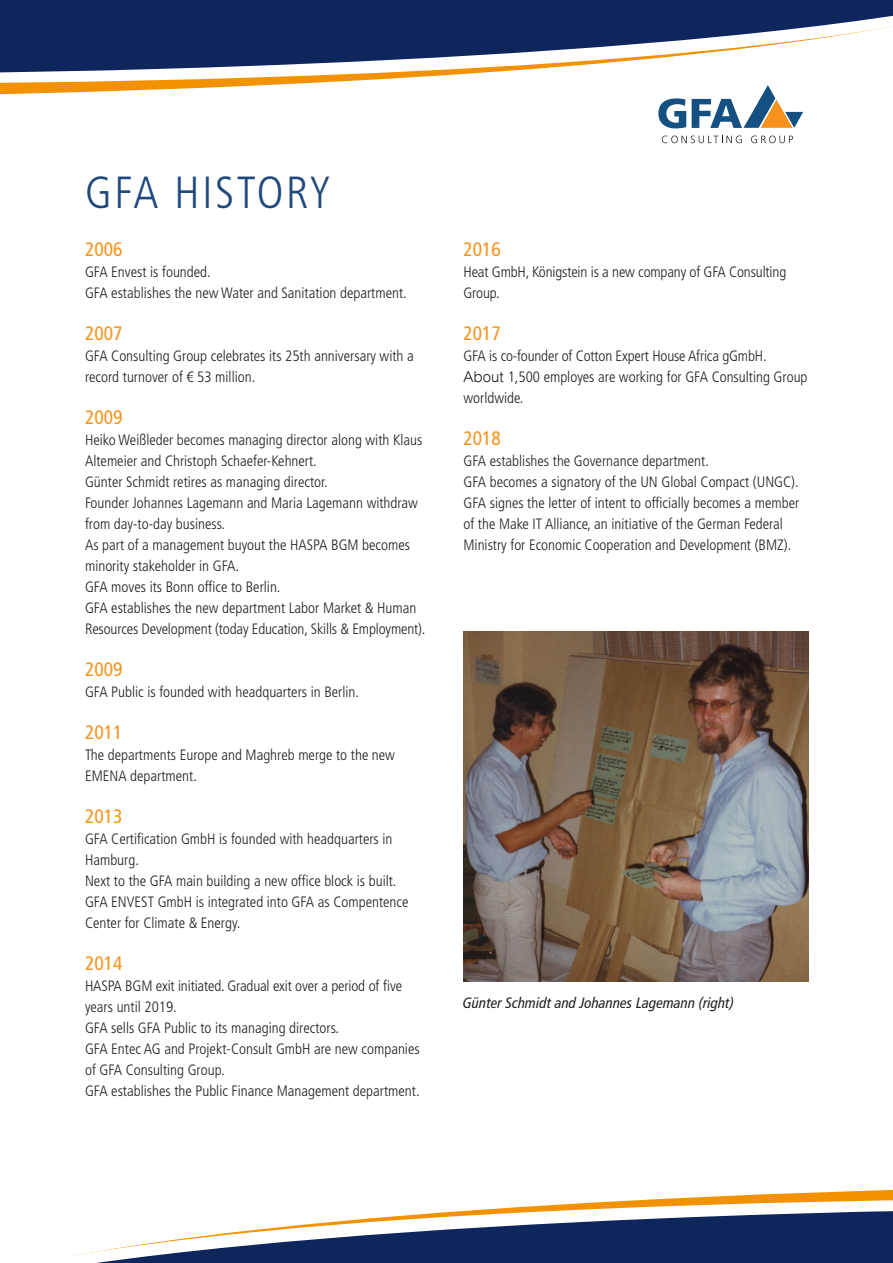
<style>
.page{position:relative;width:893px;height:1263px;background:#fff}
.page>*{position:absolute;margin:0;border:0;box-sizing:border-box;transform-origin:0 0}
.t1{font:300 condensed 45px "Frutiger LT Std";letter-spacing:.06em;color:#1f497d}
.a_I___Copy_Flattersa{font:condensed 19.5px "Frutiger LT Std";color:#f7931d}
.a_I___Copy_Flattersa-2{font:300 condensed 15px/21px "Frutiger LT Std";color:#231f20}
.a_I___Copy_Flattersa-3{font:italic condensed 15px "Frutiger LT Pro";color:#231f20}
.s1{font-family:"Arial";font-stretch:normal}
</style>
<div class="page">
<svg style="left:662px;top:136px;width:80px;height:7px"></svg>
<svg style="left:751px;top:136px;width:42px;height:7px"></svg>
<svg style="left:658px;top:95px;width:145px;height:33px"></svg>
<img style="left:463px;top:631px;width:345px;height:350px">
<svg style="left:0;top:83px;width:774px;height:12px"></svg>
<svg style="left:0;top:73px;width:476px;height:10px"></svg>
<svg style="left:0;top:0;width:893px;height:73px;fill:#0f265c"></svg>
<svg style="left:662px;top:1189px;width:231px;height:10px"></svg>
<svg style="left:492px;top:1199px;width:401px;height:10px"></svg>
<svg style="left:62px;top:1209px;width:831px;height:54px"></svg>
<p class="t1" style="left:85px;top:167px;width:248px">GFA HISTORY</p>
<p class="a_I___Copy_Flattersa" style="left:85px;top:238px;width:39px">2006</p>
<p class="a_I___Copy_Flattersa-2" style="left:85px;top:262px;width:127px">GFA Envest is founded.</p>
<p class="a_I___Copy_Flattersa-2" style="left:85px;top:283px;width:323px">GFA establishes the new Water and Sanitation department.</p>
<p class="a_I___Copy_Flattersa" style="left:85px;top:322px;width:39px">2007</p>
<p class="a_I___Copy_Flattersa-2" style="left:85px;top:346px;width:330px">GFA Consulting Group celebrates its 25th anniversary with a record turnover of € 53 million.</p>
<p class="a_I___Copy_Flattersa" style="left:85px;top:406px;width:39px">2009</p>
<p class="a_I___Copy_Flattersa-2" style="left:85px;top:430px;width:339px">Heiko Weißleder becomes managing director along with Klaus<br>Altemeier and Christoph Schaefer-Kehnert.</p>
<p class="a_I___Copy_Flattersa-2" style="left:85px;top:472px;width:244px">Günter Schmidt retires as managing director.</p>
<p class="a_I___Copy_Flattersa-2" style="left:85px;top:493px;width:334px">Founder Johannes Lagemann and Maria Lagemann withdraw from day-to-day business.</p>
<p class="a_I___Copy_Flattersa-2" style="left:85px;top:535px;width:327px">As part of a management buyout the HASPA BGM becomes minority stakeholder in GFA.</p>
<p class="a_I___Copy_Flattersa-2" style="left:85px;top:577px;width:197px">GFA moves its Bonn office to Berlin.</p>
<p class="a_I___Copy_Flattersa-2" style="left:85px;top:598px;width:342px">GFA establishes the new department Labor Market &amp; Human<br>Resources Development (today Education, Skills &amp; Employment).</p>
<p class="a_I___Copy_Flattersa" style="left:85px;top:658px;width:39px">2009</p>
<p class="a_I___Copy_Flattersa-2" style="left:85px;top:682px;width:276px">GFA Public is founded with headquarters in Berlin.</p>
<p class="a_I___Copy_Flattersa" style="left:85px;top:721px;width:39px">2011</p>
<p class="a_I___Copy_Flattersa-2" style="left:85px;top:745px;width:311px">The departments Europe and Maghreb merge to the new<br>EMENA department.</p>
<p class="a_I___Copy_Flattersa" style="left:85px;top:805px;width:39px">2013</p>
<p class="a_I___Copy_Flattersa-2" style="left:85px;top:829px;width:309px">GFA Certification GmbH is founded with headquarters in<br>Hamburg.</p>
<p class="a_I___Copy_Flattersa-2" style="left:85px;top:871px;width:313px">Next to the GFA main building a new office block is built.</p>
<p class="a_I___Copy_Flattersa-2" style="left:85px;top:892px;width:325px">GFA ENVEST GmbH is integrated into GFA as Compentence<br>Center for Climate &amp; Energy.</p>
<p class="a_I___Copy_Flattersa" style="left:85px;top:952px;width:39px">2014</p>
<p class="a_I___Copy_Flattersa-2" style="left:85px;top:976px;width:319px">HASPA BGM exit initiated. Gradual exit over a period of five years until 2019.</p>
<p class="a_I___Copy_Flattersa-2" style="left:85px;top:1018px;width:255px">GFA sells GFA Public to its managing directors.</p>
<p class="a_I___Copy_Flattersa-2" style="left:85px;top:1039px;width:336px">GFA Entec AG and Projekt-Consult GmbH are new companies of GFA Consulting Group.</p>
<p class="a_I___Copy_Flattersa-2" style="left:85px;top:1081px;width:336px">GFA establishes the Public Finance Management department.</p>
<p class="a_I___Copy_Flattersa" style="left:463px;top:238px;width:39px">2016</p>
<p class="a_I___Copy_Flattersa-2" style="left:463px;top:262px;width:324px">Heat GmbH, Königstein is a new company of GFA Consulting<br>Group.</p>
<p class="a_I___Copy_Flattersa" style="left:463px;top:322px;width:39px">2017</p>
<p class="a_I___Copy_Flattersa-2" style="left:463px;top:346px;width:305px">GFA is co-founder of Cotton Expert House Africa gGmbH.</p>
<p class="a_I___Copy_Flattersa-2" style="left:463px;top:367px;width:346px"><span class="s1">About</span> 1,500 employes are working for GFA Consulting Group worldwide.</p>
<p class="a_I___Copy_Flattersa" style="left:463px;top:427px;width:39px">2018</p>
<p class="a_I___Copy_Flattersa-2" style="left:463px;top:451px;width:247px">GFA establishes the Governance department.</p>
<p class="a_I___Copy_Flattersa-2" style="left:463px;top:472px;width:337px">GFA becomes a signatory of the UN Global Compact (UNGC).</p>
<p class="a_I___Copy_Flattersa-2" style="left:463px;top:493px;width:337px">GFA signes the letter of intent to officially becomes a member of the Make IT Alliance, an initiative of the German Federal<br>Ministry for Economic Cooperation and Development (BMZ).</p>
<p class="a_I___Copy_Flattersa-3" style="left:463px;top:994px;width:273px">Günter Schmidt and Johannes Lagemann (right)</p>
</div>
